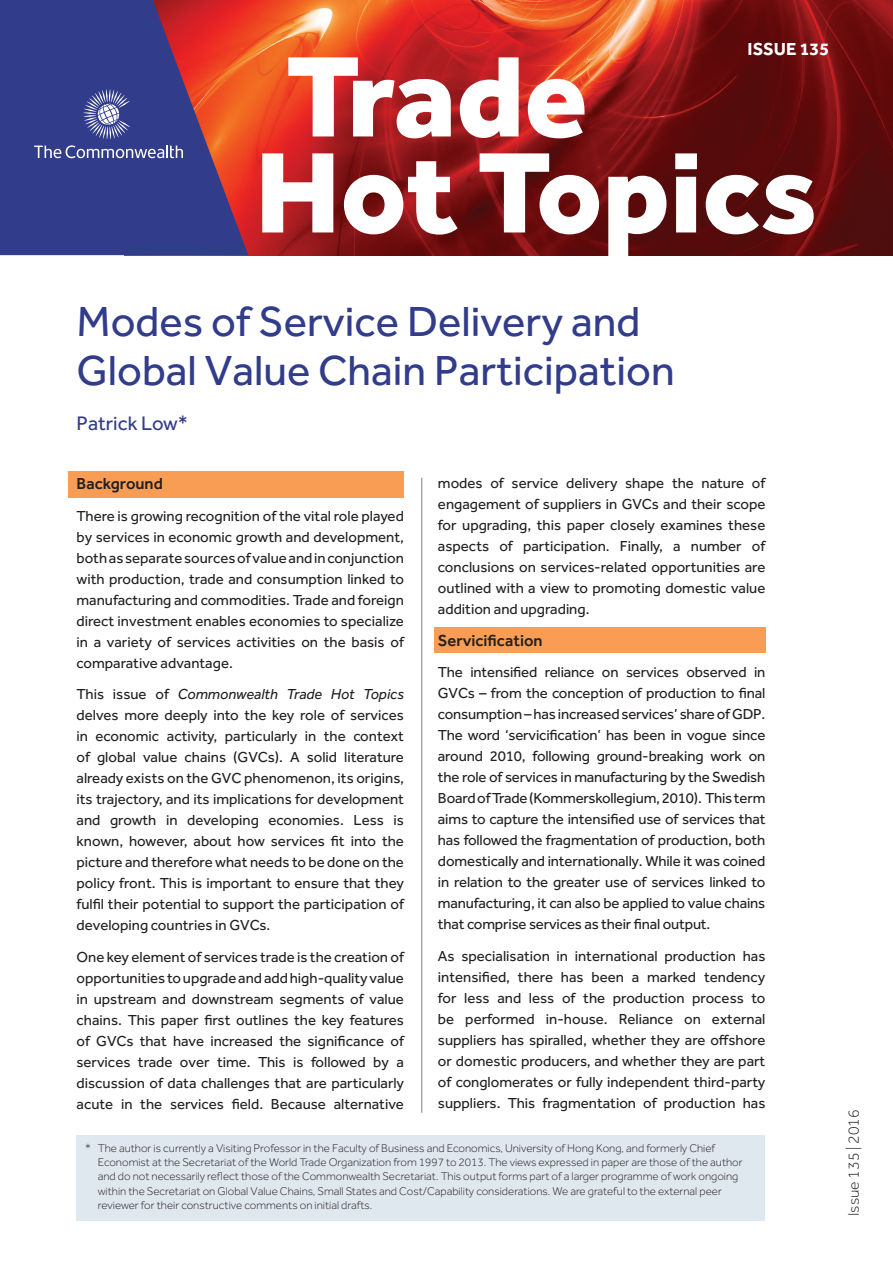
<style>
.page{position:relative;width:893px;height:1263px;background:#fff}
.page>*{position:absolute;margin:0;border:0;box-sizing:border-box;transform-origin:0 0}
.t1{font:800 118.5px "Effra";color:#fff}
.t2{font:43.5px/49.5px "Effra";color:#313c8a}
.t3{font:20.25px "Effra";color:#313c8a}
.t4{font:700 18px "Effra";color:#fff}
.Subhead{font:500 16.5px "Effra";color:#231f20}
.t5{font:300 15.75px "Effra";color:#231f20}
.main_text{font:15px/21px "Effra";color:#231f20;text-align:justify}
.t6{font:300 11.55px/14.2px "Effra";color:#231f20}
.s1{font-style:italic}
</style>
<div class="page">
<div style="left:68px;top:471px;width:336px;height:27px;background:#f89d53"></div>
<div style="left:434px;top:628px;width:331px;height:25px;background:#f89d53"></div>
<img style="left:248px;top:0;width:645px;height:255px">
<svg style="left:0;top:0;width:248px;height:255px;background:#563c75"></svg>
<svg style="left:34px;top:145px;width:149px;height:13px"></svg>
<svg style="left:84px;top:89px;width:46px;height:50px;background:#6870a9"></svg>
<div style="left:77px;top:1135px;width:688px;height:85px;background:#dfe7ef"></div>
<hr style="left:421px;top:478px;width:1px;height:635px;background:#a8a9ad">
<p class="t4" style="left:748px;top:38px;width:83px">ISSUE 135</p>
<p class="t1" style="left:286px;top:23px;width:303px">Trade</p>
<p class="t1" style="left:255px;top:119px;width:565px">Hot Topics</p>
<p class="t2" style="left:77px;top:296px;width:600px">Modes of Service Delivery and<br>Global Value Chain Participation</p>
<p class="t3" style="left:77px;top:412px;width:113px">Patrick Low*</p>
<p class="Subhead" style="left:77px;top:474px;width:88px">Background</p>
<p class="main_text" style="left:77px;top:505px;width:329px">There is growing recognition of the vital role played by services in economic growth and development, both as separate sources of value and in conjunction with production, trade and consumption linked to manufacturing and commodities. Trade and foreign direct investment enables economies to specialize in a variety of services activities on the basis of comparative advantage.</p>
<p class="main_text" style="left:77px;top:683px;width:329px">This issue of <span class="s1">Commonwealth Trade Hot Topics </span>delves more deeply into the key role of services in economic activity, particularly in the context of global value chains (GVCs). A solid literature already exists on the GVC phenomenon, its origins, its trajectory, and its implications for development and growth in developing economies. Less is known, however, about how services fit into the picture and therefore what needs to be done on the policy front. This is important to ensure that they fulfil their potential to support the participation of developing countries in GVCs.</p>
<p class="main_text" style="left:77px;top:946px;width:329px">One key element of services trade is the creation of opportunities to upgrade and add high-quality value in upstream and downstream segments of value chains. This paper first outlines the key features of GVCs that have increased the significance of services trade over time. This is followed by a discussion of data challenges that are particularly acute in the services field. Because alternative</p>
<p class="main_text" style="left:438px;top:472px;width:329px">modes of service delivery shape the nature of engagement of suppliers in GVCs and their scope for upgrading, this paper closely examines these aspects of participation. Finally, a number of conclusions on services-related opportunities are outlined with a view to promoting domestic value addition and upgrading.</p>
<p class="Subhead" style="left:438px;top:630px;width:106px">Servicification</p>
<p class="main_text" style="left:438px;top:661px;width:329px">The intensified reliance on services observed in GVCs – from the conception of production to final consumption – has increased services’ share of GDP.<br>The word ‘servicification’ has been in vogue since around 2010, following ground-breaking work on the role of services in manufacturing by the Swedish Board of Trade (Kommerskollegium, 2010). This term aims to capture the intensified use of services that has followed the fragmentation of production, both domestically and internationally. While it was coined in relation to the greater use of services linked to manufacturing, it can also be applied to value chains that comprise services as their final output.</p>
<p class="main_text" style="left:438px;top:945px;width:329px">As specialisation in international production has intensified, there has been a marked tendency for less and less of the production process to be performed in-house. Reliance on external suppliers has spiralled, whether they are offshore or domestic producers, and whether they are part of conglomerates or fully independent third-party suppliers. This fragmentation of production has</p>
<p class="t6" style="left:98px;top:1141px;width:646px;text-indent:-13px">* The author is currently a Visiting Professor in the Faculty of Business and Economics, University of Hong Kong, and formerly Chief Economist at the Secretariat of the World Trade Organization from 1997 to 2013. The views expressed in paper are those of the author and do not necessarily reflect those of the Commonwealth Secretariat. This output forms part of a larger programme of work ongoing within the Secretariat on Global Value Chains, Small States and Cost/Capability considerations. We are grateful to the external peer reviewer for their constructive comments on initial drafts.</p>
<p class="t5" style="left:845px;top:1216px;width:108px;rotate:-90deg">Issue 135 | 2016</p>
</div>
